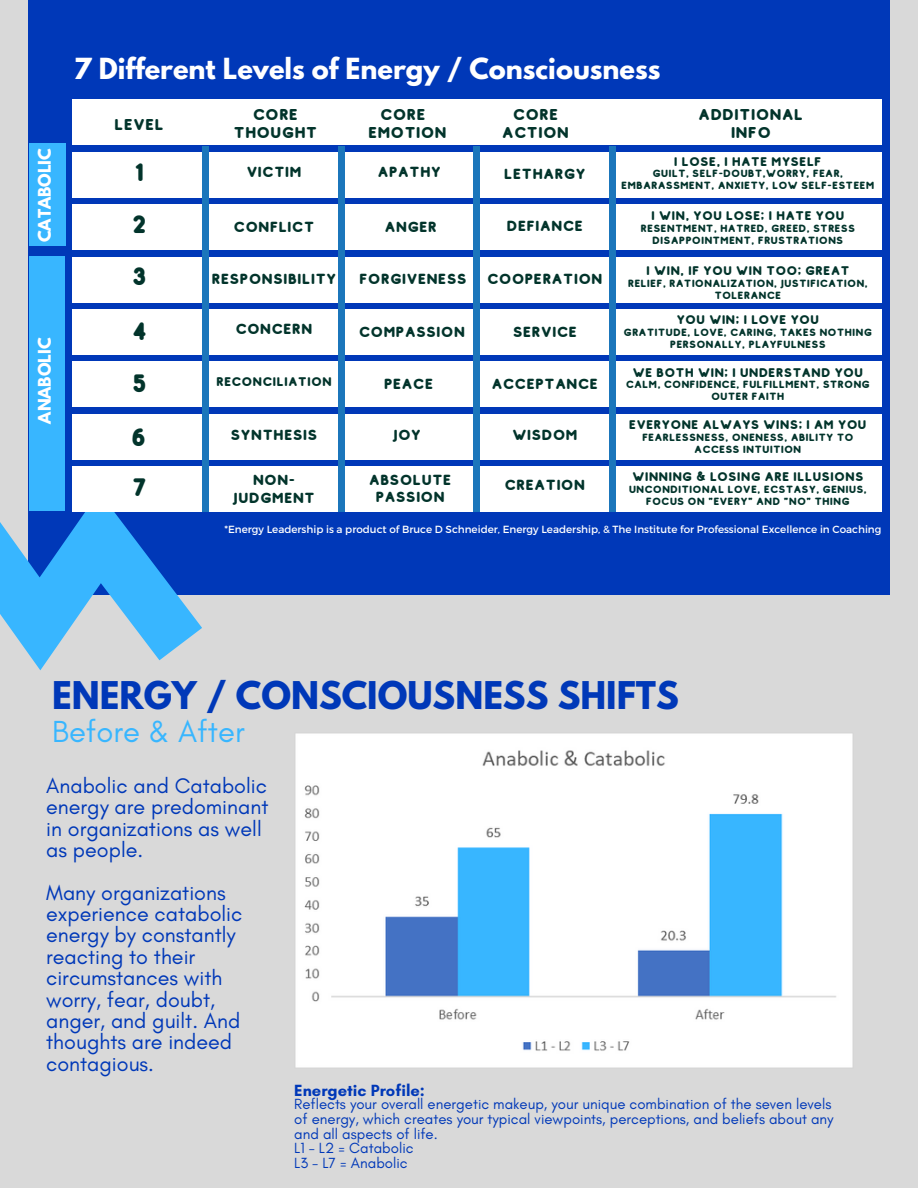
<style>
.page{position:relative;width:918px;height:1188px;background:#d9d9d9}
.page>*{position:absolute;margin:0;border:0;box-sizing:border-box;transform-origin:0 0}
.t1{font:700 33.9px "League Spartan";color:#0038b8}
.t2{font:31.05px "Glacial Indifference";color:#38b6ff}
.t3{font:700 25.8px "League Spartan";color:#fff}
.t4{font:24.9px/52.9px "Studly";color:#02342b}
.t5{font:21.45px/21.3px "Glacial Indifference";color:#0038b8}
.t6{font:700 16.5px "Glacial Indifference";color:#0038b8}
.t7{font:15.6px/17.9px "Studly";color:#02342b;text-align:center}
.t8{font:700 15.45px "League Spartan";color:#fff}
.t9{font:15px/14.7px "Glacial Indifference";color:#0038b8}
.t10{font:14.55px/17.1px "Studly";color:#02342b;text-align:center}
.t11{font:12.45px "Studly";color:#02342b}
.t12{font:10.35px/11.7px "Studly";color:#02342b;text-align:center}
.t13{font:10.35px "Montserrat";color:#fff}
</style>
<div class="page">
<div style="left:29px;top:0;width:860px;height:594px;background:#0038b8"></div>
<svg style="left:0;top:489px;width:202px;height:182px"></svg>
<div style="left:72px;top:100px;width:810px;height:45px;background:#fff"></div>
<div style="left:72px;top:152px;width:810px;height:45px;background:#fff"></div>
<div style="left:72px;top:205px;width:810px;height:45px;background:#fff"></div>
<div style="left:72px;top:257px;width:810px;height:45px;background:#fff"></div>
<div style="left:72px;top:309px;width:810px;height:45px;background:#fff"></div>
<div style="left:72px;top:362px;width:810px;height:45px;background:#fff"></div>
<div style="left:72px;top:414px;width:810px;height:45px;background:#fff"></div>
<div style="left:72px;top:467px;width:810px;height:45px;background:#fff"></div>
<div style="left:202px;top:146px;width:6px;height:365px;background:#1b76bb"></div>
<div style="left:338px;top:146px;width:6px;height:365px;background:#1b76bb"></div>
<div style="left:474px;top:146px;width:6px;height:365px;background:#1b76bb"></div>
<div style="left:610px;top:146px;width:6px;height:365px;background:#1b76bb"></div>
<div style="left:29px;top:257px;width:36px;height:254px;background:#38b6ff"></div>
<div style="left:29px;top:144px;width:36px;height:102px;background:#38b6ff"></div>
<img style="left:295px;top:733px;width:558px;height:335px">
<h3 class="t8" style="left:37px;top:242px;width:96px;rotate:-90deg">CATABOLIC</h3>
<h3 class="t8" style="left:37px;top:424px;width:87px;rotate:-90deg">ANABOLIC</h3>
<h3 class="t3" style="left:74px;top:56px;width:588px">7 Different Levels of Energy / Consciousness</h3>
<h3 class="t7" style="left:114px;top:115px;width:51px">LEVEL</h3>
<h3 class="t7" style="left:233px;top:106px;width:86px">CORE<br>THOUGHT</h3>
<h3 class="t7" style="left:368px;top:106px;width:80px">CORE<br>EMOTION</h3>
<h3 class="t7" style="left:502px;top:106px;width:69px">CORE<br>ACTION</h3>
<h3 class="t7" style="left:698px;top:106px;width:107px">ADDITIONAL<br>INFO</h3>
<h3 class="t4" style="left:134px;top:145px;width:12px">1</h3>
<h3 class="t4" style="left:132px;top:199px;width:17px;line-height:52.1px">2<br>3</h3>
<h3 class="t4" style="left:131px;top:305px;width:18px;text-align:justify">4<br>5<br>6</h3>
<h3 class="t4" style="left:132px;top:461px;width:17px">7</h3>
<h3 class="t10" style="left:246px;top:164px;width:57px">VICTIM</h3>
<h3 class="t10" style="left:378px;top:164px;width:65px">APATHY</h3>
<h3 class="t10" style="left:504px;top:166px;width:83px">LETHARGY</h3>
<p class="t11" style="left:674px;top:154px;width:149px">I LOSE, I HATE MYSELF</p>
<p class="t12" style="left:621px;top:168px;width:255px">GUILT, SELF-DOUBT,WORRY, FEAR,<br>EMBARASSMENT, ANXIETY, LOW SELF-ESTEEM</p>
<h3 class="t10" style="left:234px;top:219px;width:82px">CONFLICT</h3>
<h3 class="t10" style="left:385px;top:219px;width:54px">ANGER</h3>
<h3 class="t10" style="left:507px;top:217px;width:78px">DEFIANCE</h3>
<p class="t11" style="left:651px;top:209px;width:195px">I WIN, YOU LOSE; I HATE YOU</p>
<p class="t12" style="left:641px;top:222px;width:216px">RESENTMENT, HATRED, GREED, STRESS<br>DISAPPOINTMENT, FRUSTRATIONS</p>
<h3 class="t10" style="left:211px;top:270px;width:127px">RESPONSIBILITY</h3>
<h3 class="t10" style="left:359px;top:271px;width:109px">FORGIVENESS</h3>
<h3 class="t10" style="left:487px;top:271px;width:117px">COOPERATION</h3>
<p class="t11" style="left:646px;top:264px;width:205px">I WIN, IF YOU WIN TOO; GREAT</p>
<p class="t12" style="left:628px;top:277px;width:242px">RELIEF, RATIONALIZATION, JUSTIFICATION,<br>TOLERANCE</p>
<h3 class="t10" style="left:235px;top:321px;width:79px">CONCERN</h3>
<h3 class="t10" style="left:359px;top:323px;width:108px">COMPASSION</h3>
<h3 class="t10" style="left:513px;top:323px;width:66px">SERVICE</h3>
<p class="t11" style="left:676px;top:313px;width:145px">YOU WIN; I LOVE YOU</p>
<p class="t12" style="left:624px;top:327px;width:250px">GRATITUDE, LOVE, CARING, TAKES NOTHING<br>PERSONALLY, PLAYFULNESS</p>
<p class="t11" style="left:216px;top:374px;width:117px">RECONCILIATION</p>
<h3 class="t10" style="left:384px;top:375px;width:51px">PEACE</h3>
<h3 class="t10" style="left:491px;top:375px;width:108px">ACCEPTANCE</h3>
<p class="t11" style="left:632px;top:365px;width:232px">WE BOTH WIN; I UNDERSTAND YOU</p>
<p class="t12" style="left:626px;top:379px;width:246px">CALM, CONFIDENCE, FULFILLMENT, STRONG<br>OUTER FAITH</p>
<h3 class="t10" style="left:230px;top:426px;width:89px">SYNTHESIS</h3>
<h3 class="t10" style="left:233px;top:472px;width:84px">NON-<br>JUDGMENT</h3>
<h3 class="t10" style="left:393px;top:426px;width:30px">JOY</h3>
<h3 class="t10" style="left:512px;top:426px;width:67px">WISDOM</h3>
<h3 class="t10" style="left:369px;top:471px;width:84px">ABSOLUTE<br>PASSION</h3>
<h3 class="t10" style="left:505px;top:477px;width:82px">CREATION</h3>
<p class="t11" style="left:629px;top:418px;width:239px">EVERYONE ALWAYS WINS; I AM YOU</p>
<p class="t12" style="left:642px;top:432px;width:213px">FEARLESSNESS, ONENESS, ABILITY TO<br>ACCESS INTUITION</p>
<p class="t11" style="left:632px;top:470px;width:233px">WINNING &amp; LOSING ARE ILLUSIONS</p>
<p class="t12" style="left:629px;top:484px;width:240px">UNCONDITIONAL LOVE, ECSTASY, GENIUS,<br>FOCUS ON "EVERY" AND "NO" THING</p>
<p class="t13" style="left:225px;top:523px;width:658px">*Energy Leadership is a product of Bruce D Schneider, Energy Leadership, &amp; The Institute for Professional Excellence in Coaching</p>
<h1 class="t1" style="left:52px;top:678px;width:628px">ENERGY / CONSCIOUSNESS SHIFTS</h1>
<h2 class="t2" style="left:52px;top:713px;width:194px">Before &amp; After</h2>
<h3 class="t5" style="left:46px;top:775px;width:224px">Anabolic and Catabolic energy are predominant in organizations as well as people.</h3>
<h3 class="t5" style="left:46px;top:882px;width:198px">Many organizations experience catabolic energy by constantly reacting to their circumstances with worry, fear, doubt, anger, and guilt. And thoughts are indeed contagious.</h3>
<h3 class="t6" style="left:294px;top:1080px;width:132px">Energetic Profile:</h3>
<h3 class="t9" style="left:294px;top:1097px;width:541px">Reflects your overall energetic makeup, your unique combination of the seven levels of energy, which creates your typical viewpoints, perceptions, and beliefs about any and all aspects of life.<br>L1 - L2 = Catabolic<br>L3 - L7 = Anabolic</h3>
</div>
